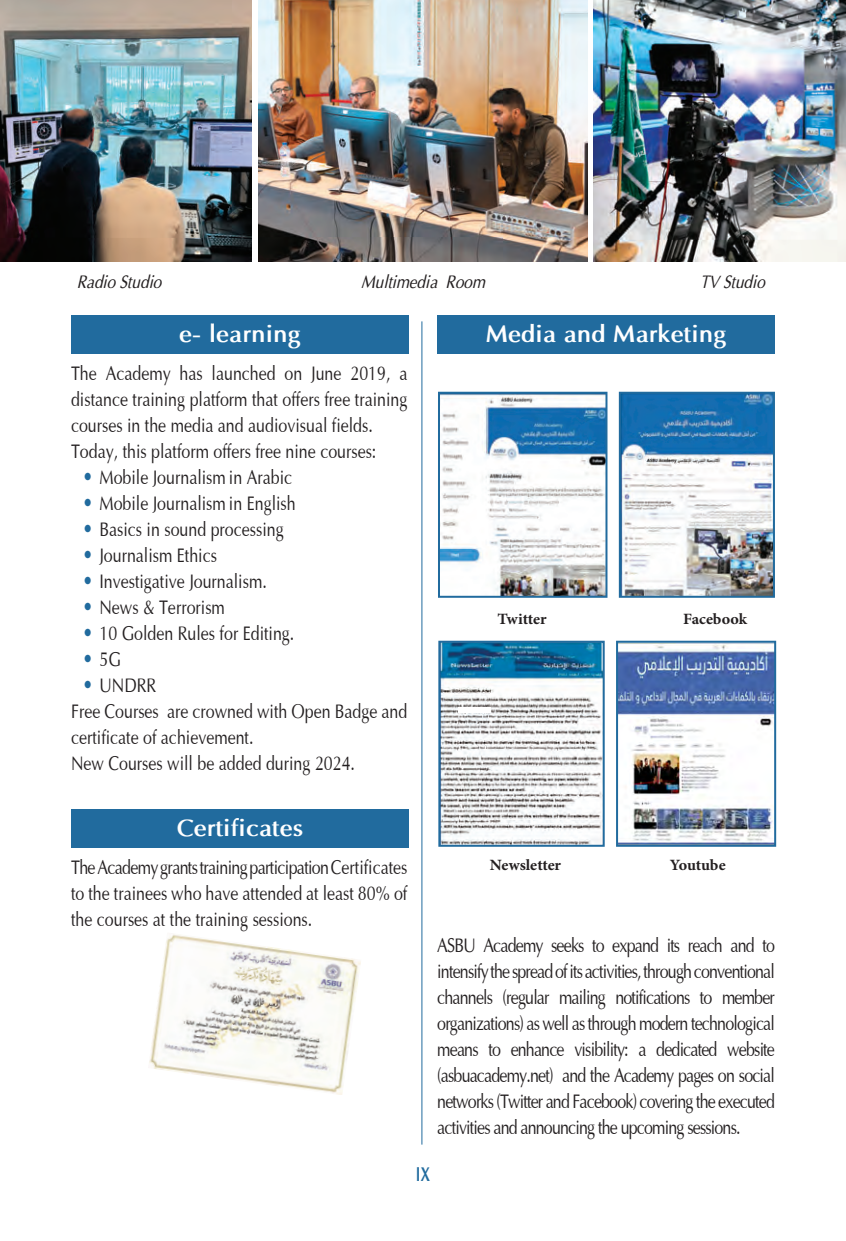
<style>
.page{position:relative;width:846px;height:1241px;background:#fff}
.page>*{position:absolute;margin:0;border:0;box-sizing:border-box;transform-origin:0 0}
.texte_ar_point{font:700 24px "Optima";color:#fff}
.texte_ar_point-2{font:700 22px "Adobe Arabic";letter-spacing:-.005em;color:#231f20}
.t1{font:20px/26px "Optima";color:#231f20;text-align:justify;scale:.8 1}
.t2{font:20px/26px "Optima";letter-spacing:-.05em;color:#231f20;text-align:right;scale:.8 1}
.t3{font:700 20px "Optima";color:#216b9e;scale:.75 1}
.t4{font:italic 18px "Optima";color:#231f20;scale:.85 1}
.s1{font-size:22px;color:#216b9e}
</style>
<div class="page">
<div style="left:437px;top:315px;width:337px;height:39px;background:#216b9e"></div>
<div style="left:71px;top:315px;width:337px;height:39px;background:#216b9e"></div>
<div style="left:71px;top:809px;width:337px;height:39px;background:#216b9e"></div>
<hr style="left:421px;top:321px;width:1px;height:824px;background:#216b9e">
<img style="left:593px;top:0;width:252px;height:261px">
<img style="left:259px;top:0;width:328px;height:261px">
<img style="left:0;top:0;width:251px;height:261px">
<img style="left:621px;top:395px;width:150px;height:200px">
<div style="left:618px;top:392px;width:156px;height:206px;border:2px solid #216b9e"></div>
<img style="left:441px;top:395px;width:163px;height:200px">
<div style="left:438px;top:392px;width:169px;height:206px;border:2px solid #216b9e"></div>
<img style="left:618px;top:644px;width:154px;height:200px">
<div style="left:615px;top:641px;width:160px;height:206px;border:2px solid #216b9e"></div>
<img style="left:441px;top:644px;width:160px;height:200px">
<div style="left:438px;top:641px;width:166px;height:206px;border:2px solid #216b9e"></div>
<div style="left:458px;top:707px;width:32px;height:5px;background:#fff"></div>
<img style="left:149px;top:934px;width:212px;height:161px">
<p class="t4" style="left:77px;top:271px;width:101px">Radio Studio</p>
<p class="t4" style="left:361px;top:271px;width:91px">Multimedia</p>
<p class="t4" style="left:445px;top:271px;width:48px">Room</p>
<p class="t4" style="left:699px;top:271px;width:78px">TV Studio</p>
<p class="texte_ar_point" style="left:179px;top:319px;width:123px">-e learning</p>
<p class="t1" style="left:71px;top:359px;width:421px">The Academy has launched on June 2019, a distance training platform that offers free training courses in the media and audiovisual fields.</p>
<p class="t1" style="left:71px;top:437px;width:383px">Today, this platform offers free nine courses:</p>
<p class="t1" style="left:82px;top:463px;width:263px"><span class="s1">•</span> Mobile Journalism in Arabic</p>
<p class="t1" style="left:82px;top:489px;width:268px"><span class="s1">•</span> Mobile Journalism in English</p>
<p class="t1" style="left:82px;top:515px;width:253px"><span class="s1">•</span> Basics in sound processing</p>
<p class="t1" style="left:82px;top:541px;width:169px"><span class="s1">•</span> Journalism Ethics</p>
<p class="t1" style="left:82px;top:567px;width:232px"><span class="s1">•</span> Investigative Journalism.</p>
<p class="t1" style="left:82px;top:593px;width:179px"><span class="s1">•</span> News &amp; Terrorism</p>
<p class="t1" style="left:82px;top:619px;width:266px"><span class="s1">•</span> 10 Golden Rules for Editing.</p>
<p class="t1" style="left:82px;top:645px;width:49px"><span class="s1">•</span> G5</p>
<p class="t1" style="left:82px;top:671px;width:94px"><span class="s1">•</span> UNDRR</p>
<p class="t1" style="left:71px;top:697px;width:421px">Free Courses are crowned with Open Badge and certificate of achievement.</p>
<p class="t1" style="left:71px;top:749px;width:356px">New Courses will be added during 2024.</p>
<p class="texte_ar_point" style="left:485px;top:319px;width:242px">Media and Marketing</p>
<p class="texte_ar_point-2" style="left:497px;top:603px;width:50px">Twitter</p>
<p class="texte_ar_point-2" style="left:682px;top:603px;width:65px">Facebook</p>
<p class="texte_ar_point" style="left:177px;top:813px;width:128px">Certificates</p>
<p class="t1" style="left:71px;top:853px;width:421px">TheAcademygrantstrainingparticipationCertificates to the trainees who have attended at least 80% of the courses at the training sessions.</p>
<p class="texte_ar_point-2" style="left:489px;top:849px;width:73px">Newsletter</p>
<p class="texte_ar_point-2" style="left:669px;top:849px;width:57px">Youtube</p>
<p class="t2" style="left:437px;top:931px;width:423px">ASBU Academy seeks to expand its reach and to intensify the spread itsof activities, through conventional member</p>
<p class="t2" style="left:437px;top:983px;width:71px">channels</p>
<p class="t2" style="left:437px;top:1009px;width:423px">organizations) as well as through modern technological</p>
<p class="t2" style="left:727px;top:1035px;width:61px">website</p>
<p class="t2" style="left:502px;top:983px;width:60px">(regular</p>
<p class="t2" style="left:558px;top:983px;width:60px">mailing</p>
<p class="t2" style="left:615px;top:983px;width:95px">notifications</p>
<p class="t1" style="left:699px;top:983px;width:17px">to</p>
<p class="t2" style="left:510px;top:1035px;width:69px">enhance</p>
<p class="t2" style="left:574px;top:1035px;width:92px">visibility a:</p>
<p class="t2" style="left:656px;top:1035px;width:78px">dedicated</p>
<p class="t1" style="left:488px;top:1035px;width:17px">to</p>
<p class="t2" style="left:437px;top:1035px;width:423px;text-align:left">means<br>(asbuacademy.net) and the Academy pages on social networks (Twitter and Facebook) covering the executed activities and announcing the upcoming sessions.</p>
<p class="t3" style="left:415px;top:1162px;width:21px">IX</p>
</div>
